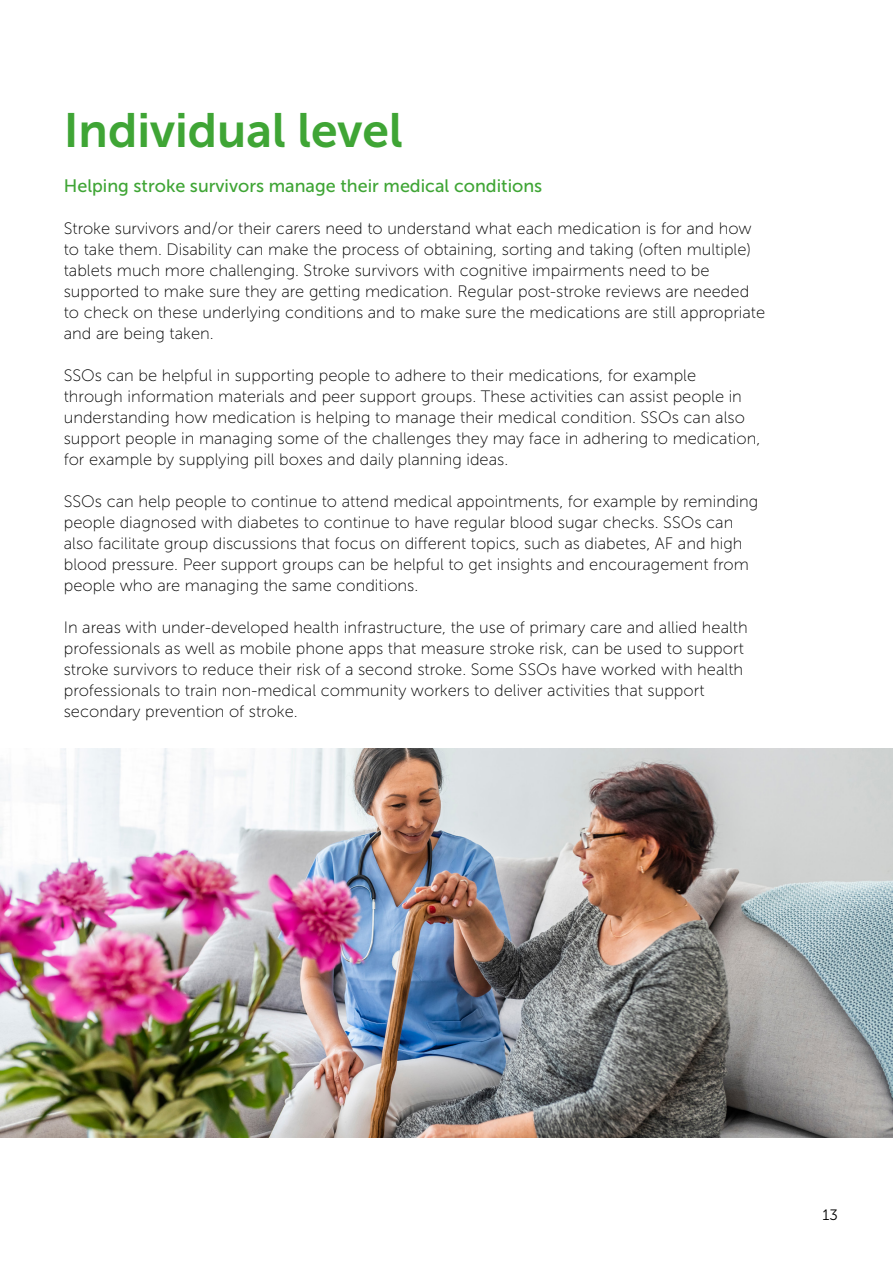
<style>
.page{position:relative;width:893px;height:1263px;background:#fff}
.page>*{position:absolute;margin:0;border:0;box-sizing:border-box;transform-origin:0 0}
.t1{font:48px "Museo Sans 700";color:#3fa535}
.t2{font:18px "Museo Sans 500";color:#3fa535}
.t3{font:16.5px/21px "Museo Sans 100";color:#000}
.t4{font:15px "Museo Sans 300";color:#000}
</style>
<div class="page">
<img style="left:0;top:748px;width:893px;height:389px">
<h1 class="t1" style="left:64px;top:103px;width:340px">Individual level</h1>
<p class="t2" style="left:64px;top:176px;width:480px">Helping stroke survivors manage their medical conditions</p>
<p class="t3" style="left:64px;top:218px;width:703px">Stroke survivors and/or their carers need to understand what each medication is for and how to take them. Disability can make the process of obtaining, sorting and taking (often multiple) tablets much more challenging. Stroke survivors with cognitive impairments need to be supported to make sure they are getting medication. Regular post-stroke reviews are needed to check on these underlying conditions and to make sure the medications are still appropriate and are being taken.</p>
<p class="t3" style="left:64px;top:365px;width:698px">SSOs can be helpful in supporting people to adhere to their medications, for example<br>through information materials and peer support groups. These activities can assist people in understanding how medication is helping to manage their medical condition. SSOs can also support people in managing some of the challenges they may face in adhering to medication, for example by supplying pill boxes and daily planning ideas.</p>
<p class="t3" style="left:64px;top:491px;width:696px">SSOs can help people to continue to attend medical appointments, for example by reminding people diagnosed with diabetes to continue to have regular blood sugar checks. SSOs can also facilitate group discussions that focus on different topics, such as diabetes, AF and high blood pressure. Peer support groups can be helpful to get insights and encouragement from people who are managing the same conditions.</p>
<p class="t3" style="left:64px;top:617px;width:685px">In areas with under-developed health infrastructure, the use of primary care and allied health professionals as well as mobile phone apps that measure stroke risk, can be used to support stroke survivors to reduce their risk of a second stroke. Some SSOs have worked with health professionals to train non-medical community workers to deliver activities that support secondary prevention of stroke.</p>
<p class="t4" style="left:823px;top:1207px;width:17px">13</p>
</div>
